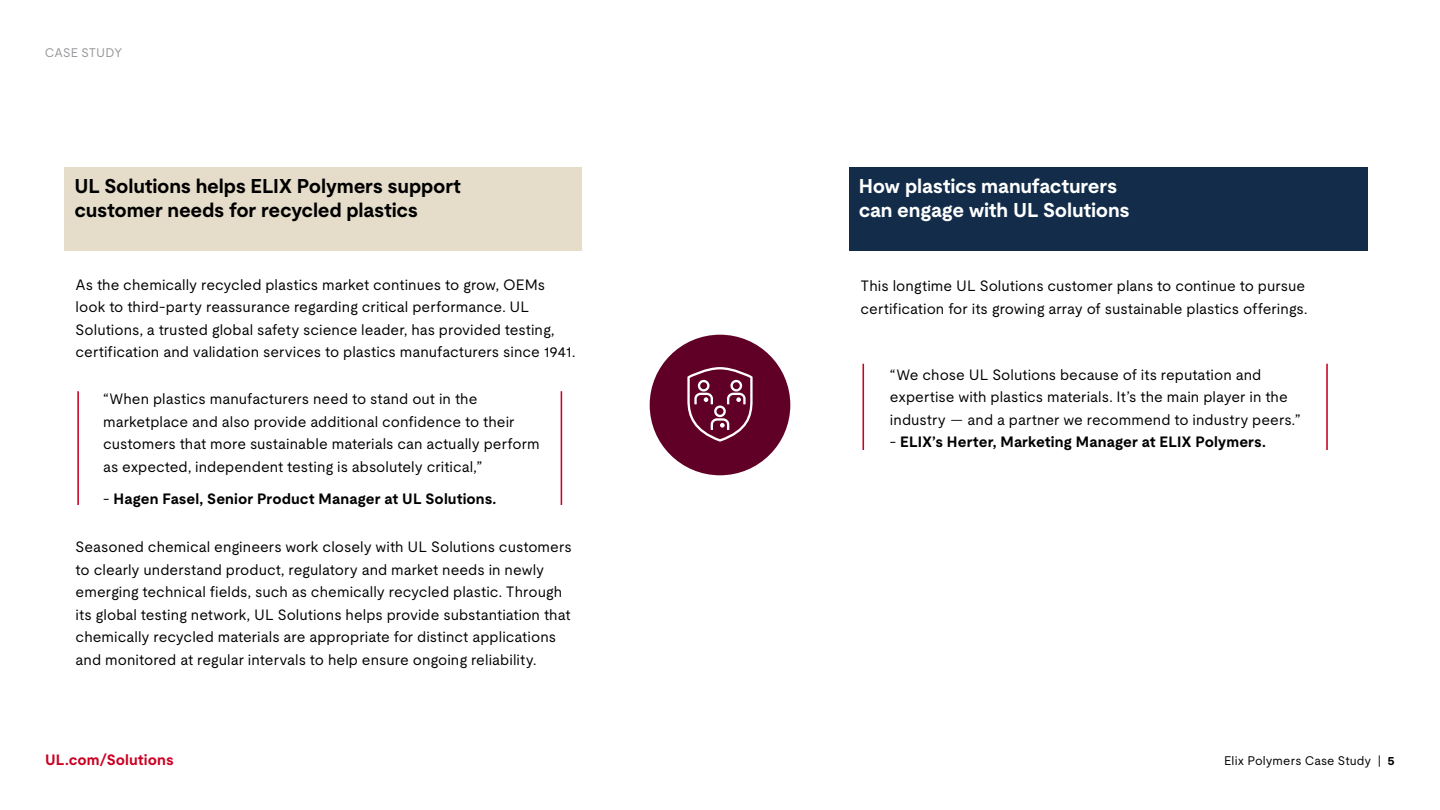
<style>
.page{position:relative;width:1440px;height:810px;background:#fff}
.page>*{position:absolute;margin:0;border:0;box-sizing:border-box;transform-origin:0 0}
.t1{font:700 20px/24px "UL Moderat";letter-spacing:-.01em;color:#000}
.t2{font:700 20px/24px "UL Moderat";letter-spacing:-.01em;color:#fff}
.t3{font:15px/22.5px "UL Moderat";color:#000}
.t4{font:700 15px "UL Moderat";letter-spacing:.005em;color:#000}
.t5{font:700 15px "UL Moderat";letter-spacing:.005em;color:#ca0123}
.t6{font:12.5px "UL Moderat";letter-spacing:.01em;color:#000}
.t7{font:12.5px "UL Moderat";letter-spacing:.005em;color:#939598}
.s1{font-weight:400}
.s2{font-weight:700}
</style>
<div class="page">
<div style="left:650px;top:335px;width:140px;height:140px;background:#610026;border-radius:50%"></div>
<svg style="left:687px;top:367px;width:66px;height:75px"></svg>
<div style="left:64px;top:167px;width:518px;height:84px;background:#e5ddca"></div>
<div style="left:849px;top:167px;width:519px;height:84px;background:#122c49"></div>
<hr style="left:77px;top:391px;width:2px;height:114px;background:#ca0123">
<hr style="left:561px;top:391px;width:1px;height:114px;background:#ca0123">
<hr style="left:862px;top:364px;width:2px;height:86px;background:#ca0123">
<hr style="left:1326px;top:364px;width:2px;height:86px;background:#ca0123">
<p class="t7" style="left:45px;top:43px;width:79px">CASE STUDY</p>
<h1 class="t1" style="left:74px;top:174px;width:388px">UL Solutions helps ELIX Polymers support customer needs for recycled plastics</h1>
<h1 class="t2" style="left:859px;top:174px;width:272px">How plastics manufacturers can engage with UL Solutions</h1>
<p class="t3" style="left:76px;top:273px;width:501px">As the chemically recycled plastics market continues to grow, OEMs look to third-party reassurance regarding critical performance. UL Solutions, a trusted global safety science leader, has provided testing, certification and validation services to plastics manufacturers since 1941.</p>
<p class="t3" style="left:103px;top:388px;width:438px">“When plastics manufacturers need to stand out in the marketplace and also provide additional confidence to their customers that more sustainable materials can actually perform as expected, independent testing is absolutely critical,”</p>
<p class="t4" style="left:103px;top:487px;width:395px"><span class="s1">-</span> Hagen Fasel, Senior Product Manager at UL Solutions.</p>
<p class="t3" style="left:76px;top:536px;width:498px">Seasoned chemical engineers work closely with UL Solutions customers to clearly understand product, regulatory and market needs in newly emerging technical fields, such as chemically recycled plastic. Through its global testing network, UL Solutions helps provide substantiation that chemically recycled materials are appropriate for distinct applications and monitored at regular intervals to help ensure ongoing reliability.</p>
<p class="t3" style="left:861px;top:274px;width:448px">This longtime UL Solutions customer plans to continue to pursue certification for its growing array of sustainable plastics offerings.</p>
<p class="t3" style="left:890px;top:363px;width:412px">“We chose UL Solutions because of its reputation and expertise with plastics materials. It’s the main player in the industry — and a partner we recommend to industry peers.”</p>
<p class="t4" style="left:890px;top:430px;width:377px"><span class="s1">-</span> ELIX’s Herter, Marketing Manager at ELIX Polymers.</p>
<p class="t5" style="left:45px;top:748px;width:130px">UL.com/Solutions</p>
<p class="t6" style="left:1224px;top:751px;width:172px">Elix Polymers Case Study | <span class="s2">5</span></p>
</div>
